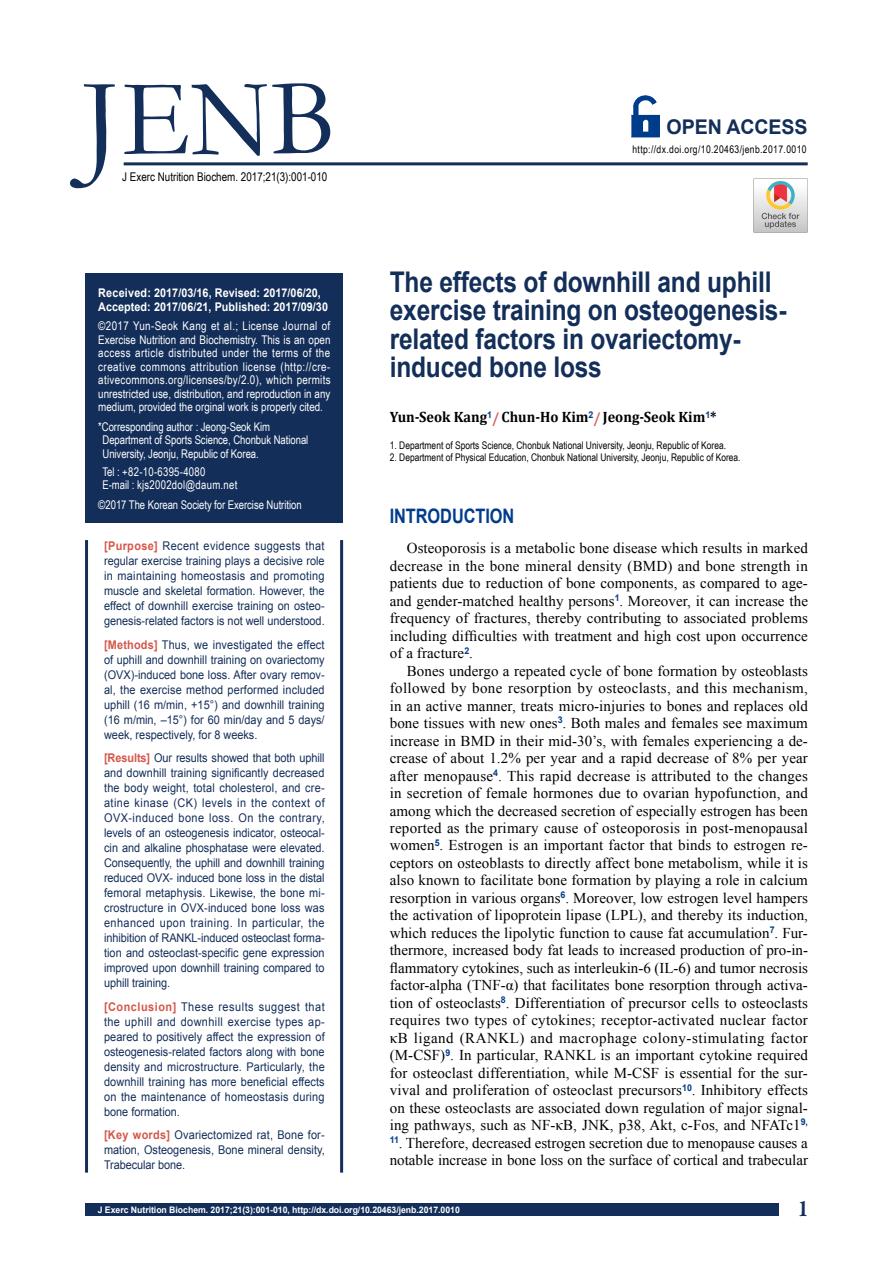
<style>
.page{position:relative;width:893px;height:1263px;background:#fff}
.page>*{position:absolute;margin:0;border:0;box-sizing:border-box;transform-origin:0 0}
.t1{font:700 28.5px/28.5px "Arial";letter-spacing:-.01em;color:#132e59;scale:.86 1}
.t2{font:600 24px "Garamond Premr Pro";color:#132e59}
.t3{font:700 20.25px "Arial";letter-spacing:-.005em;color:#132e59}
.t4{font:700 19.95px "Arial";letter-spacing:-.005em;color:#003c8c;scale:.82 1}
.t5{font:15px/17.4px "Times New Roman";color:#000;text-align:justify}
.t6{font:700 15px "Cambria";color:#000;scale:.95 1}
.t7{font:12px/15px "Arial";color:#132e59;text-align:justify;scale:.91 1}
.t8{font:12px/13.5px "Arial Narrow";letter-spacing:-.005em;color:#fff;text-align:justify}
.t9{font:700 12px/13.5px "Arial";letter-spacing:.005em;color:#fff;scale:.9 1}
.t10{font:12px/13.5px "Arial Narrow";letter-spacing:.025em;color:#fff}
.t11{font:12px "Arial Narrow";color:#000}
.t12{font:10.5px "Arial Narrow";color:#000}
.t13{font:10.5px "Arial Narrow";letter-spacing:.035em;color:#000}
.t14{font:700 9px "Arial";letter-spacing:-.005em;color:#fff}
.s1{font-weight:700;color:#d4574a}
.s2{color:#d4574a}
</style>
<div class="page">
<div style="left:85px;top:1203px;width:693px;height:13px;background:#132e59"></div>
<hr style="left:85px;top:540px;width:3px;height:632px;background:#132e59">
<hr style="left:340px;top:540px;width:3px;height:632px;background:#132e59">
<div style="left:85px;top:274px;width:258px;height:249px;background:#132e59"></div>
<img style="left:631px;top:95px;width:29px;height:43px">
<svg style="left:70px;top:84px;width:45px;height:104px"></svg>
<svg style="left:124px;top:83px;width:206px;height:73px"></svg>
<hr style="left:124px;top:162px;width:684px;height:3px;background:#132e59">
<img style="left:753px;top:178px;width:54px;height:54px">
<p class="t11" style="left:122px;top:168px;width:207px">J Exerc Nutrition Biochem. 2017;21(3):001-010</p>
<p class="t9" style="left:98px;top:287px;width:257px">Received: 2017/03/16, Revised: 2017/06/20,<br>Accepted: 2017/06/21, Published: 2017/09/30</p>
<p class="t8" style="left:98px;top:319px;width:234px">©2017 Yun-Seok Kang et al.; License Journal of Exercise Nutrition and Biochemistry. This is an open access article distributed under the terms of the creative commons attribution license (http://cre&shy;ativecommons.org/licenses/by/2.0), which permits unrestricted use, distribution, and reproduction in any medium, provided the orginal work is properly cited.</p>
<p class="t8" style="left:102px;top:419px;width:207px;text-align:left;text-indent:-4px">*Corresponding author : Jeong-Seok Kim<br>Department of Sports Science, Chonbuk National<br>University, Jeonju, Republic of Korea.</p>
<p class="t10" style="left:102px;top:464px;width:136px">Tel : +82-10-6395-4080<br>E-mail : kjs2002dol@daum.net</p>
<p class="t8" style="left:98px;top:497px;width:205px">©2017 The Korean Society for Exercise Nutrition</p>
<p class="t7" style="left:104px;top:539px;width:244px"><span class="s1">[Purpose]</span> Recent evidence suggests that regular exercise training plays a decisive role in maintaining homeostasis and promoting muscle and skeletal formation. However, the effect of downhill exercise training on osteo&shy;genesis-related factors is not well understood.</p>
<p class="t7" style="left:104px;top:637px;width:244px"><span class="s1">[Methods]</span> Thus, we investigated the effect of uphill and downhill training on ovariectomy (OVX)-induced bone loss. After ovary remov&shy;al, the exercise method performed included uphill (16 m/min, +15°) and downhill training (16 m/min, –15°) for 60 min/day and 5 days/ week, respectively, for 8 weeks.</p>
<p class="t7" style="left:104px;top:751px;width:244px"><span class="s1">[Results]</span> Our results showed that both uphill and downhill training significantly decreased the body weight, total cholesterol, and cre&shy;atine kinase (CK) levels in the context of OVX-induced bone loss. On the contrary, levels of an osteogenesis indicator, osteocal&shy;cin and alkaline phosphatase were elevated.<br>Consequently, the uphill and downhill training reduced OVX- induced bone loss in the distal femoral metaphysis. Likewise, the bone mi&shy;crostructure in OVX-induced bone loss was enhanced upon training. In particular, the inhibition of RANKL-induced osteoclast forma&shy;tion and osteoclast-specific gene expression improved upon downhill training compared to uphill training.</p>
<p class="t7" style="left:104px;top:999px;width:244px"><span class="s1">[Conclusion]</span> These results suggest that the uphill and downhill exercise types ap&shy;peared to positively affect the expression of osteogenesis-related factors along with bone density and microstructure. Particularly, the downhill training has more beneficial effects on the maintenance of homeostasis during bone formation.</p>
<p class="t7" style="left:104px;top:1128px;width:244px"><span class="s1">[Key words]</span> Ovariectomized rat, Bone for&shy;mation, Osteogenesis, Bone mineral density, Trabecular bone.</p>
<h3 class="t3" style="left:666px;top:113px;width:143px">OPEN ACCESS</h3>
<p class="t13" style="left:632px;top:141px;width:176px">http://dx.doi.org/10.20463/jenb.2017.0010</p>
<h1 class="t1" style="left:390px;top:268px;width:463px">The effects of downhill and uphill exercise training on osteogenesis&shy;related factors in ovariectomy&shy;induced bone loss</h1>
<p class="t6" style="left:390px;top:408px;width:345px">Yun-Seok Kang<sup>1</sup><span class="s2">/</span> Chun-Ho Kim<sup>2</sup><span class="s2">/</span> Jeong-Seok Kim<sup>1</sup>*</p>
<p class="t12" style="left:390px;top:437px;width:338px">1. Department of Sports Science, Chonbuk National University, Jeonju, Republic of Korea.</p>
<p class="t12" style="left:390px;top:449px;width:352px">2. Department of Physical Education, Chonbuk National University, Jeonju, Republic of Korea.</p>
<h3 class="t4" style="left:390px;top:503px;width:153px">INTRODUCTION</h3>
<p class="t5" style="left:390px;top:539px;width:420px;text-indent:17px">Osteoporosis is a metabolic bone disease which results in marked decrease in the bone mineral density (BMD) and bone strength in patients due to reduction of bone components, as compared to age&shy;and gender-matched healthy persons<sup>1</sup>. Moreover, it can increase the frequency of fractures, thereby contributing to associated problems including difficulties with treatment and high cost upon occurrence of a fracture<sup>2</sup>.</p>
<p class="t5" style="left:390px;top:662px;width:420px;text-indent:17px">Bones undergo a repeated cycle of bone formation by osteoblasts followed by bone resorption by osteoclasts, and this mechanism, in an active manner, treats micro-injuries to bones and replaces old bone tissues with new ones<sup>3</sup>. Both males and females see maximum increase in BMD in their mid-30’s, with females experiencing a de&shy;crease of about 1.2% per year and a rapid decrease of 8% per year after menopause<sup>4</sup>. This rapid decrease is attributed to the changes in secretion of female hormones due to ovarian hypofunction, and among which the decreased secretion of especially estrogen has been reported as the primary cause of osteoporosis in post-menopausal women<sup>5</sup>. Estrogen is an important factor that binds to estrogen re&shy;ceptors on osteoblasts to directly affect bone metabolism, while it is also known to facilitate bone formation by playing a role in calcium resorption in various organs<sup>6</sup>. Moreover, low estrogen level hampers the activation of lipoprotein lipase (LPL), and thereby its induction, which reduces the lipolytic function to cause fat accumulation<sup>7</sup>. Fur&shy;thermore, increased body fat leads to increased production of pro-in&shy;flammatory cytokines, such as interleukin-6 (IL-6) and tumor necrosis factor-alpha (TNF-α) that facilitates bone resorption through activa&shy;tion of osteoclasts<sup>8</sup>. Differentiation of precursor cells to osteoclasts requires two types of cytokines; receptor-activated nuclear factor κB ligand (RANKL) and macrophage colony-stimulating factor (M-CSF)<sup>9</sup>. In particular, RANKL is an important cytokine required for osteoclast differentiation, while M-CSF is essential for the sur&shy;vival and proliferation of osteoclast precursors<sup>10</sup>. Inhibitory effects on these osteoclasts are associated down regulation of major signal&shy;ing pathways, such as NF-κB, JNK, p38, Akt, c-Fos, and NFATc1<sup>9,</sup></p>
<p class="t5" style="left:390px;top:1133px;width:420px"><sup>11</sup>. Therefore, decreased estrogen secretion due to menopause causes a notable increase in bone loss on the surface of cortical and trabecular</p>
<p class="t14" style="left:98px;top:1204px;width:364px">J Exerc Nutrition Biochem. 2017;21(3):001-010, http://dx.doi.org/10.20463/jenb.2017.0010</p>
<h2 class="t2" style="left:797px;top:1194px;width:13px">1</h2>
</div>
